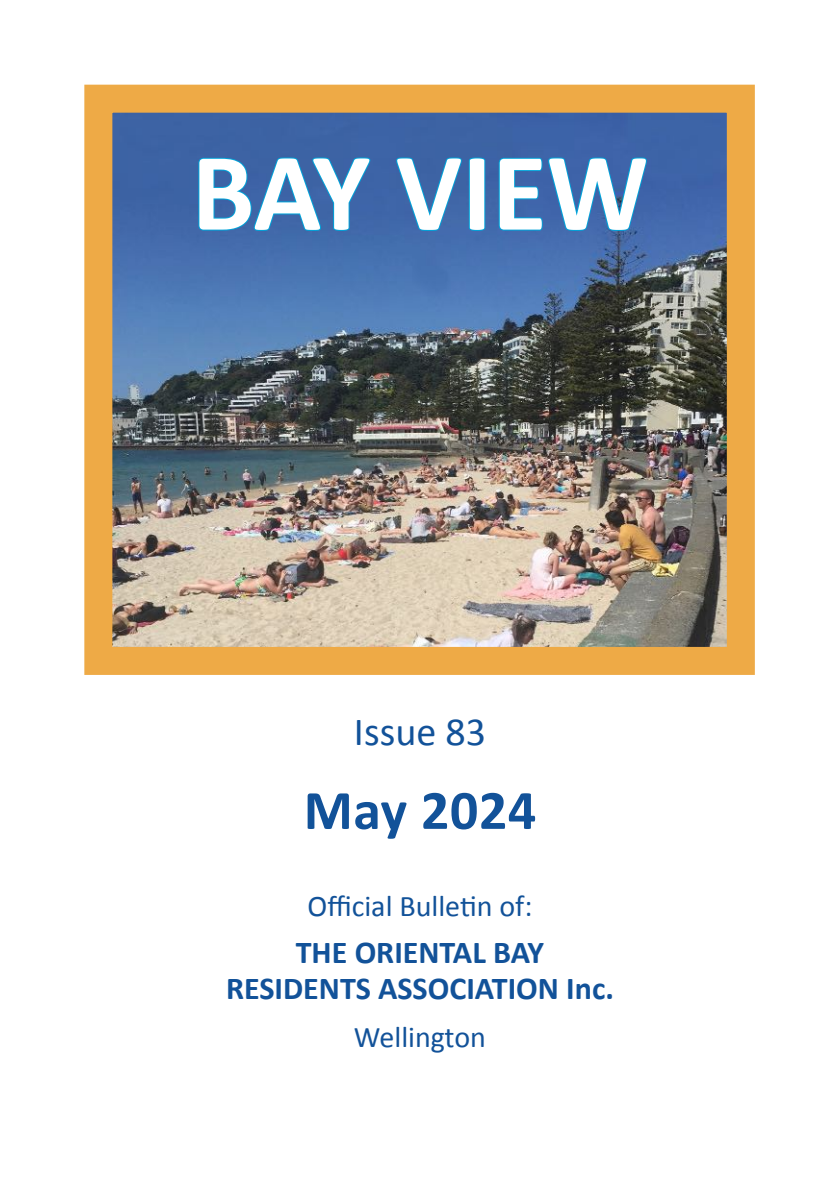
<style>
.page{position:relative;width:840px;height:1191px;background:#fff}
.page>*{position:absolute;margin:0;border:0;box-sizing:border-box;transform-origin:0 0}
.t1{font:700 112px "Calibri";color:#fff}
.t2{font:700 56px "Calibri";letter-spacing:.01em;color:#125299}
.t3{font:40px "Calibri";color:#125299}
.t4{font:700 32px/36px "Calibri";color:#125299;text-align:center}
.t5{font:30px "Calibri";color:#125299}
</style>
<div class="page">
<img style="left:84px;top:84px;width:671px;height:591px">
<svg style="left:197px;top:156px;width:175px;height:76px"></svg>
<svg style="left:394px;top:156px;width:92px;height:76px"></svg>
<svg style="left:497px;top:156px;width:150px;height:77px"></svg>
<h1 class="t1" style="left:191px;top:121px;width:458px">BAY VIEW</h1>
<p class="t3" style="left:354px;top:706px;width:133px">Issue 83</p>
<h2 class="t2" style="left:303px;top:774px;width:234px">May 2024</h2>
<p class="t5" style="left:307px;top:887px;width:226px">Official Bulletin of:</p>
<p class="t4" style="left:226px;top:934px;width:389px">THE ORIENTAL BAY<br>RESIDENTS ASSOCIATION Inc.</p>
<p class="t5" style="left:354px;top:1017px;width:133px">Wellington</p>
</div>
